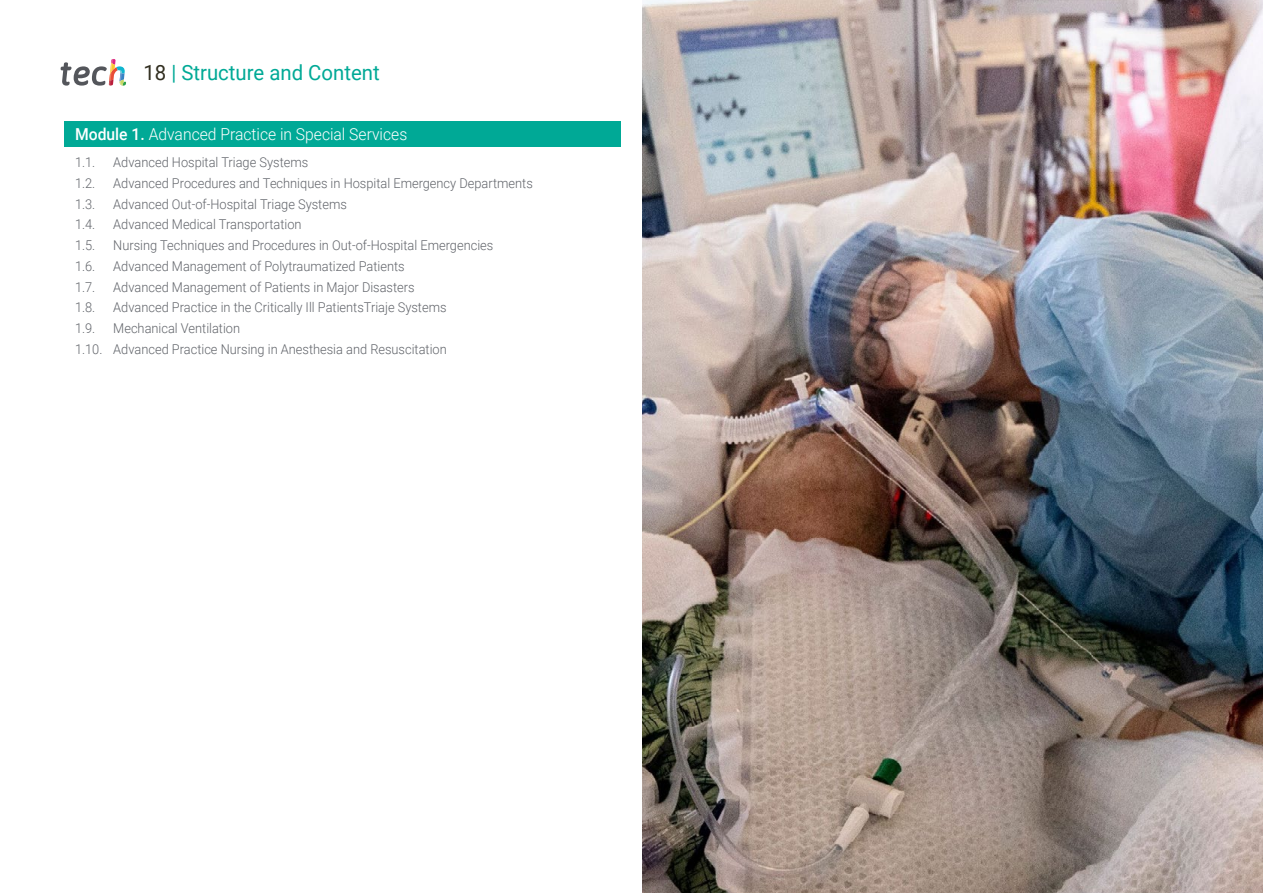
<style>
.page{position:relative;width:1263px;height:893px;background:#fff}
.page>*{position:absolute;margin:0;border:0;box-sizing:border-box;transform-origin:0 0}
.t1{font:21px "Roboto";color:#00a996}
.t2{font:300 16.5px "Roboto";color:#fff;scale:.95 1}
.t3{font:300 13.5px/20.7px "Roboto";color:#61646a;scale:.95 1}
.s1{color:#312e20}
.s2{font-weight:500}
</style>
<div class="page">
<div style="left:64px;top:121px;width:557px;height:25px;background:#00a996"></div>
<img style="left:642px;top:0;width:621px;height:893px">
<svg style="left:61px;top:59px;width:65px;height:27px"></svg>
<h1 class="t1" style="left:144px;top:57px;width:238px"><span class="s1">18</span> | Structure and Content</h1>
<p class="t2" style="left:75px;top:123px;width:351px"><span class="s2">Module 1.</span> Advanced Practice in Special Services</p>
<p class="t3" style="left:75px;top:151px;width:23px">1.1.</p>
<p class="t3" style="left:113px;top:151px;width:207px">Advanced Hospital Triage Systems</p>
<p class="t3" style="left:75px;top:172px;width:23px">1.2.</p>
<p class="t3" style="left:113px;top:172px;width:443px">Advanced Procedures and Techniques in Hospital Emergency Departments</p>
<p class="t3" style="left:75px;top:193px;width:23px">1.3.</p>
<p class="t3" style="left:113px;top:193px;width:247px">Advanced Out-of-Hospital Triage Systems</p>
<p class="t3" style="left:75px;top:214px;width:23px">1.4.</p>
<p class="t3" style="left:113px;top:214px;width:200px">Advanced Medical Transportation</p>
<p class="t3" style="left:75px;top:234px;width:23px">1.5.</p>
<p class="t3" style="left:113px;top:234px;width:402px">Nursing Techniques and Procedures in Out-of-Hospital Emergencies</p>
<p class="t3" style="left:75px;top:255px;width:23px">1.6.</p>
<p class="t3" style="left:113px;top:255px;width:308px">Advanced Management of Polytraumatized Patients</p>
<p class="t3" style="left:75px;top:276px;width:23px">1.7.</p>
<p class="t3" style="left:113px;top:276px;width:319px">Advanced Management of Patients in Major Disasters</p>
<p class="t3" style="left:75px;top:297px;width:23px">1.8.</p>
<p class="t3" style="left:113px;top:297px;width:352px">Advanced Practice in the Critically Ill PatientsTriaje Systems</p>
<p class="t3" style="left:75px;top:317px;width:23px">1.9.</p>
<p class="t3" style="left:75px;top:317px;width:393px;text-indent:38px">Mechanical Ventilation<br>1.10. Advanced Practice Nursing in Anesthesia and Resuscitation</p>
</div>
